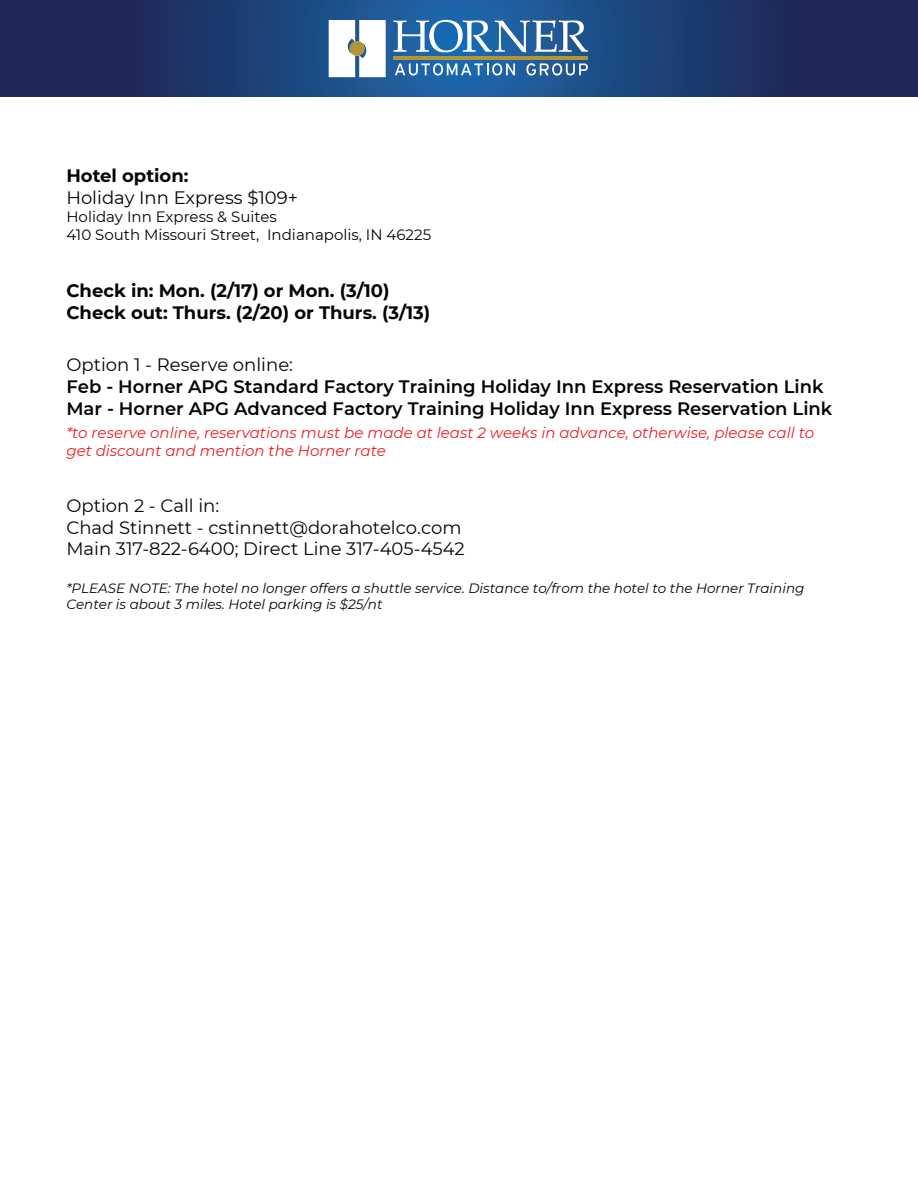
<style>
.page{position:relative;width:918px;height:1188px;background:#fff}
.page>*{position:absolute;margin:0;border:0;box-sizing:border-box;transform-origin:0 0}
.t1{font:18px/21.6px "Montserrat";color:#040503}
.t2{font:600 18px/22.5px "Montserrat";color:#040503}
.t3{font:700 18px/21.6px "Montserrat";color:#040503}
.t4{font:italic 15px/18px "Montserrat";color:#ee1d23}
.t5{font:15px/18px "Montserrat";color:#040503}
.t6{font:italic 13.5px/16.2px "Montserrat";color:#040503}
</style>
<div class="page">
<svg style="left:0;top:0;width:918px;height:97px;background:#1d3b6f"></svg>
<svg style="left:395px;top:63px;width:120px;height:13px"></svg>
<svg style="left:526px;top:63px;width:62px;height:13px"></svg>
<svg style="left:393px;top:20px;width:195px;height:33px"></svg>
<hr style="left:394px;top:56px;width:194px;height:3px;background:#b19537">
<svg style="left:329px;top:20px;width:57px;height:57px"></svg>
<div style="left:350px;top:41px;width:15px;height:15px;background:#b19537;border-radius:50%"></div>
<p class="t3" style="left:66px;top:164px;width:124px">Hotel option:</p>
<p class="t1" style="left:66px;top:186px;width:233px">Holiday Inn Express $109+</p>
<p class="t5" style="left:66px;top:207px;width:366px">Holiday Inn Express &amp; Suites<br>410 South Missouri Street, Indianapolis, IN 46225</p>
<p class="t3" style="left:66px;top:279px;width:365px">Check in: Mon. (2/17) or Mon. (3/10)<br>Check out: Thurs. (2/20) or Thurs. (3/13)</p>
<p class="t1" style="left:66px;top:353px;width:228px">O p oi t n R-1 e es evr o n ni l e :</p>
<p class="t2" style="left:66px;top:374px;width:767px">Feb - Horner APG Standard Factory Training Holiday Inn Express Reservation Link<br>Mar - Horner APG Advanced Factory Training Holiday Inn Express Reservation Link</p>
<p class="t4" style="left:66px;top:423px;width:749px">*to reserve online, reservations must be made at least 2 weeks in advance, otherwise, please call to get discount and mention the Horner rate</p>
<p class="t1" style="left:66px;top:494px;width:400px">O p oi t n 2 C- nil la :<br>Chad Stinnett - cstinnett@dorahotelco.com<br>Main 317-822-6400; Direct Line 317-405-4542</p>
<p class="t6" style="left:66px;top:580px;width:740px">*PLEASE NOTE: The hotel no longer offers a shuttle service. Distance to/from the hotel to the Horner Training<br>Center is about 3 miles. Hotel parking is $25/nt</p>
</div>
